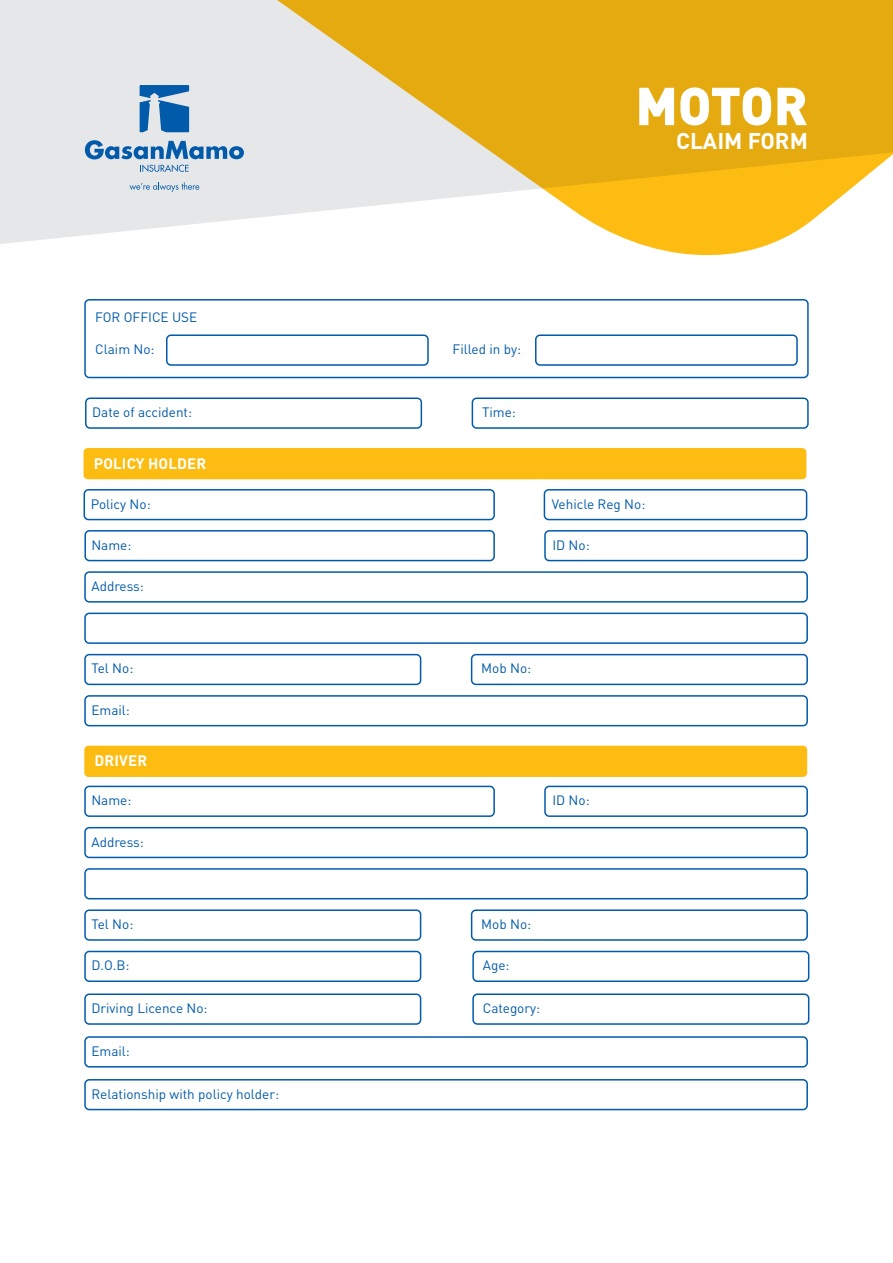
<style>
.page{position:relative;width:893px;height:1263px;background:#fff}
.page>*{position:absolute;margin:0;border:0;box-sizing:border-box;transform-origin:0 0}
.t1{font:900 52.5px "DIN Pro";letter-spacing:-.01em;color:#fff}
.t2{font:700 22.5px "DIN Pro";color:#fff}
.t3{font:700 15px "DIN Pro";letter-spacing:.01em;color:#fff}
.t4{font:13.5px "DIN Pro";color:#015aaa}
</style>
<div class="page">
<div style="left:85px;top:397px;width:337px;height:32px;border:2px solid #015aaa;border-radius:4px"></div>
<div style="left:544px;top:489px;width:263px;height:31px;border:2px solid #015aaa;border-radius:4px"></div>
<div style="left:544px;top:530px;width:264px;height:31px;border:2px solid #015aaa;border-radius:4px"></div>
<div style="left:544px;top:786px;width:264px;height:31px;border:2px solid #015aaa;border-radius:4px"></div>
<div style="left:471px;top:909px;width:337px;height:32px;border:2px solid #015aaa;border-radius:4px"></div>
<div style="left:471px;top:654px;width:337px;height:31px;border:2px solid #015aaa;border-radius:4px"></div>
<div style="left:472px;top:951px;width:337px;height:31px;border:2px solid #015aaa;border-radius:4px"></div>
<div style="left:472px;top:993px;width:337px;height:32px;border:2px solid #015aaa;border-radius:4px"></div>
<div style="left:84px;top:489px;width:411px;height:31px;border:2px solid #015aaa;border-radius:4px"></div>
<div style="left:84px;top:530px;width:411px;height:31px;border:2px solid #015aaa;border-radius:4px"></div>
<div style="left:84px;top:786px;width:411px;height:31px;border:2px solid #015aaa;border-radius:4px"></div>
<div style="left:84px;top:909px;width:337px;height:32px;border:2px solid #015aaa;border-radius:4px"></div>
<div style="left:84px;top:654px;width:337px;height:31px;border:2px solid #015aaa;border-radius:4px"></div>
<div style="left:84px;top:951px;width:337px;height:31px;border:2px solid #015aaa;border-radius:4px"></div>
<div style="left:84px;top:993px;width:337px;height:32px;border:2px solid #015aaa;border-radius:4px"></div>
<div style="left:84px;top:571px;width:724px;height:32px;border:2px solid #015aaa;border-radius:4px"></div>
<div style="left:84px;top:613px;width:724px;height:31px;border:2px solid #015aaa;border-radius:4px"></div>
<div style="left:84px;top:827px;width:724px;height:31px;border:2px solid #015aaa;border-radius:4px"></div>
<div style="left:84px;top:868px;width:724px;height:31px;border:2px solid #015aaa;border-radius:4px"></div>
<div style="left:84px;top:1036px;width:724px;height:31px;border:2px solid #015aaa;border-radius:4px"></div>
<div style="left:84px;top:1079px;width:724px;height:31px;border:2px solid #015aaa;border-radius:4px"></div>
<div style="left:84px;top:695px;width:724px;height:31px;border:2px solid #015aaa;border-radius:4px"></div>
<svg style="left:0;top:0;width:893px;height:256px;background:#eacf86"></svg>
<div style="left:84px;top:299px;width:725px;height:79px;border:2px solid #015aaa;border-radius:4px"></div>
<div style="left:166px;top:334px;width:263px;height:32px;border:2px solid #015aaa;border-radius:4px"></div>
<div style="left:472px;top:397px;width:337px;height:32px;border:2px solid #015aaa;border-radius:4px"></div>
<div style="left:535px;top:334px;width:263px;height:32px;border:2px solid #015aaa;border-radius:4px"></div>
<div style="left:84px;top:448px;width:722px;height:31px;background:#fdbc12;border-radius:4px"></div>
<div style="left:84px;top:746px;width:723px;height:31px;background:#fdbc12;border-radius:4px"></div>
<svg style="left:85px;top:140px;width:159px;height:32px;background:#a1bcd6"></svg>
<svg style="left:129px;top:182px;width:70px;height:10px"></svg>
<svg style="left:140px;top:85px;width:49px;height:47px;background:#4886bd"></svg>
<p class="t4" style="left:95px;top:308px;width:104px">FOR OFFICE USE</p>
<p class="t4" style="left:95px;top:340px;width:61px">Claim No:</p>
<p class="t4" style="left:92px;top:403px;width:101px">Date of accident:</p>
<p class="t3" style="left:94px;top:453px;width:114px">POLICY HOLDER</p>
<p class="t4" style="left:91px;top:495px;width:62px">Policy No:</p>
<p class="t4" style="left:91px;top:536px;width:42px">Name:</p>
<p class="t4" style="left:91px;top:577px;width:54px">Address:</p>
<p class="t4" style="left:91px;top:659px;width:43px">Tel No:</p>
<p class="t4" style="left:91px;top:701px;width:40px">Email:</p>
<p class="t3" style="left:95px;top:751px;width:54px">DRIVER</p>
<p class="t4" style="left:91px;top:791px;width:42px">Name:</p>
<p class="t4" style="left:91px;top:832px;width:54px">Address:</p>
<p class="t4" style="left:91px;top:915px;width:43px">Tel No:</p>
<p class="t4" style="left:91px;top:956px;width:40px">D.O.B:</p>
<p class="t4" style="left:91px;top:999px;width:118px">Driving Licence No:</p>
<p class="t4" style="left:91px;top:1042px;width:40px">Email:</p>
<p class="t4" style="left:91px;top:1084px;width:189px">Relationship with policy holder:</p>
<p class="t1" style="left:635px;top:70px;width:174px">MOTOR</p>
<p class="t2" style="left:676px;top:126px;width:133px">CLAIM FORM</p>
<p class="t4" style="left:453px;top:340px;width:70px">Filled in by:</p>
<p class="t4" style="left:482px;top:403px;width:35px">Time:</p>
<p class="t4" style="left:552px;top:495px;width:95px">Vehicle Reg No:</p>
<p class="t4" style="left:552px;top:536px;width:39px">ID No:</p>
<p class="t4" style="left:481px;top:659px;width:51px">Mob No:</p>
<p class="t4" style="left:552px;top:791px;width:39px">ID No:</p>
<p class="t4" style="left:481px;top:915px;width:51px">Mob No:</p>
<p class="t4" style="left:483px;top:956px;width:28px">Age:</p>
<p class="t4" style="left:483px;top:999px;width:59px">Category:</p>
</div>
